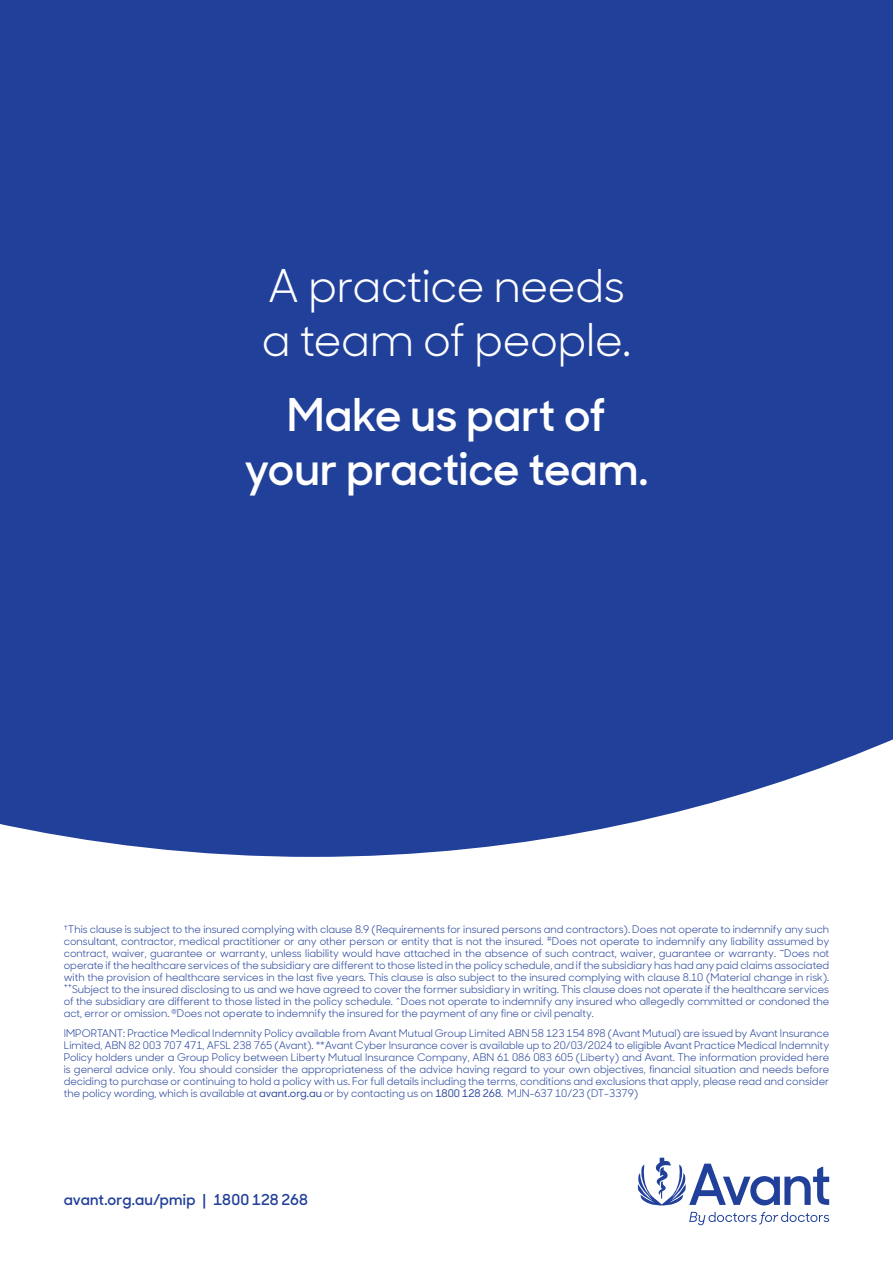
<style>
.page{position:relative;width:893px;height:1263px;background:#fff}
.page>*{position:absolute;margin:0;border:0;box-sizing:border-box;transform-origin:0 0}
.t1{font:600 45px/54px "Sharp Sans Display No 1";color:#fff;text-align:center}
.t2{font:45px/54px "Sharp Sans Display No 1";letter-spacing:-.005em;color:#fff}
.t3{font:600 15px "Sharp Sans Display No 1";letter-spacing:.005em;color:#21409a}
.t4{font:10.5px/12px "Sharp Sans Display No 1";color:#21409a;text-align:justify}
.s1{font-weight:500}
</style>
<div class="page">
<div style="left:0;top:0;width:893px;height:857px;background:#21409a"></div>
<svg style="left:637px;top:1157px;width:192px;height:49px"></svg>
<svg style="left:689px;top:1212px;width:140px;height:13px"></svg>
<h1 class="t2" style="left:262px;top:255px;width:371px">A practice needs a team of people.</h1>
<h1 class="t1" style="left:245px;top:385px;width:405px">Make us part of your practice team.</h1>
<p class="t4" style="left:64px;top:922px;width:767px"><sup>†</sup>This clause is subject to the insured complying with clause 8.9 (Requirements for insured persons and contractors). Does not operate to indemnify any such consultant, contractor, medical practitioner or any other person or entity that is not the insured. <sup>#</sup>Does not operate to indemnify any liability assumed by contract, waiver, guarantee or warranty, unless liability would have attached in the absence of such contract, waiver, guarantee or warranty. ~Does not operate if the healthcare services of the subsidiary are different to those listed in the policy schedule, and if the subsidiary has had any paid claims associated with the provision of healthcare services in the last five years. This clause is also subject to the insured complying with clause 8.10 (Material change in risk). <sup>++</sup>Subject to the insured disclosing to us and we have agreed to cover the former subsidiary in writing. This clause does not operate if the healthcare services of the subsidiary are different to those listed in the policy schedule. ^Does not operate to indemnify any insured who allegedly committed or condoned the act, error or omission. <sup>@</sup>Does not operate to indemnify the insured for the payment of any fine or civil penalty.</p>
<p class="t4" style="left:64px;top:1027px;width:767px">IMPORTANT: Practice Medical Indemnity Policy available from Avant Mutual Group Limited ABN 58 123 154 898 (Avant Mutual) are issued by Avant Insurance Limited, ABN 82 003 707 471, AFSL 238 765 (Avant). **Avant Cyber Insurance cover is available up to 20/03/2024 to eligible Avant Practice Medical Indemnity Policy holders under a Group Policy between Liberty Mutual Insurance Company, ABN 61 086 083 605 (Liberty) and Avant. The information provided here is general advice only. You should consider the appropriateness of the advice having regard to your own objectives, financial situation and needs before deciding to purchase or continuing to hold a policy with us. For full details including the terms, conditions and exclusions that apply, please read and consider the policy wording, which is available at <span class="s1">avant.org.au</span> or by contacting us on <span class="s1">1800 128 268</span>. MJN-637 10/23 (DT-3379)</p>
<h2 class="t3" style="left:64px;top:1187px;width:246px">avant.org.au/pmip | 1800 128 268</h2>
</div>
